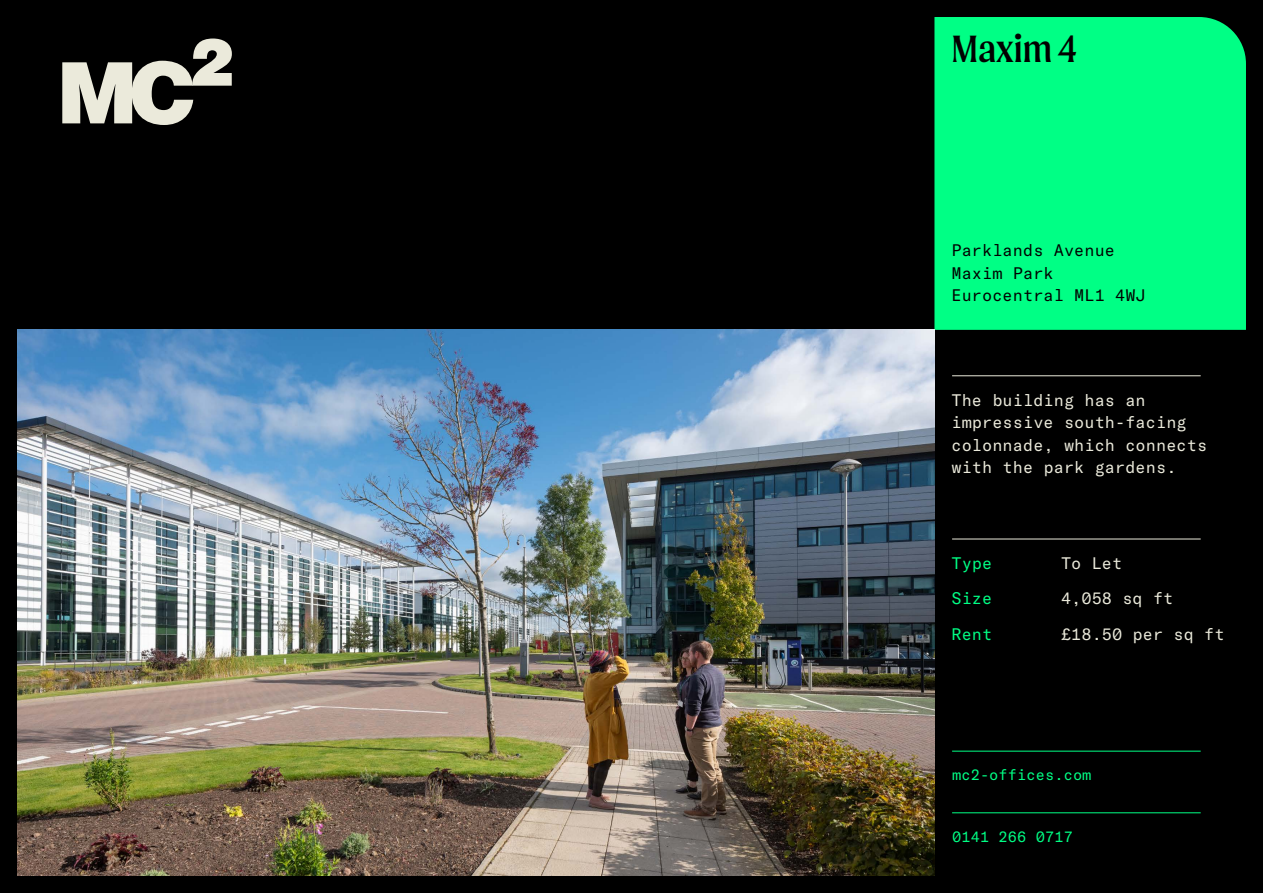
<style>
.page{position:relative;width:1263px;height:893px;background:#000}
.page>*{position:absolute;margin:0;border:0;box-sizing:border-box;transform-origin:0 0}
.t1{font:40.5px "Moret";color:#000}
.t2{font:16.5px/22.5px "GT America Mono";color:#ebeadb}
.t3{font:16.5px/22.5px "GT America Mono";color:#000}
.t4{font:16.5px "GT America Mono";color:#00ff85}
.t5{font:15px "GT America Mono";color:#00ff85}
</style>
<div class="page">
<svg style="left:934px;top:17px;width:312px;height:313px;background:#00f47f"></svg>
<img style="left:17px;top:330px;width:917px;height:546px">
<svg style="left:62px;top:39px;width:170px;height:86px"></svg>
<hr style="left:952px;top:375px;width:249px;height:1px;background:#ebeadb">
<hr style="left:952px;top:539px;width:249px;height:1px;background:#ebeadb">
<hr style="left:952px;top:751px;width:249px;height:1px;background:#00ff85">
<hr style="left:952px;top:812px;width:249px;height:1px;background:#00ff85">
<h1 class="t1" style="left:951px;top:26px;width:127px">Maxim 4</h1>
<p class="t3" style="left:951px;top:239px;width:196px">Parklands Avenue<br>Maxim Park<br>Eurocentral ML1 4WJ</p>
<p class="t2" style="left:951px;top:389px;width:257px">The building has an impressive south-facing colonnade, which connects with the park gardens.</p>
<p class="t4" style="left:951px;top:554px;width:42px">Type</p>
<p class="t2" style="left:1061px;top:552px;width:63px">To Let</p>
<p class="t4" style="left:951px;top:589px;width:42px">Size</p>
<p class="t2" style="left:1061px;top:587px;width:114px">4,058 sq ft</p>
<p class="t4" style="left:951px;top:624px;width:42px">Rent</p>
<p class="t2" style="left:1061px;top:623px;width:165px">£18.50 per sq ft</p>
<p class="t5" style="left:952px;top:766px;width:141px">mc2-offices.com</p>
<p class="t5" style="left:952px;top:829px;width:122px">0141 266 0717</p>
</div>
